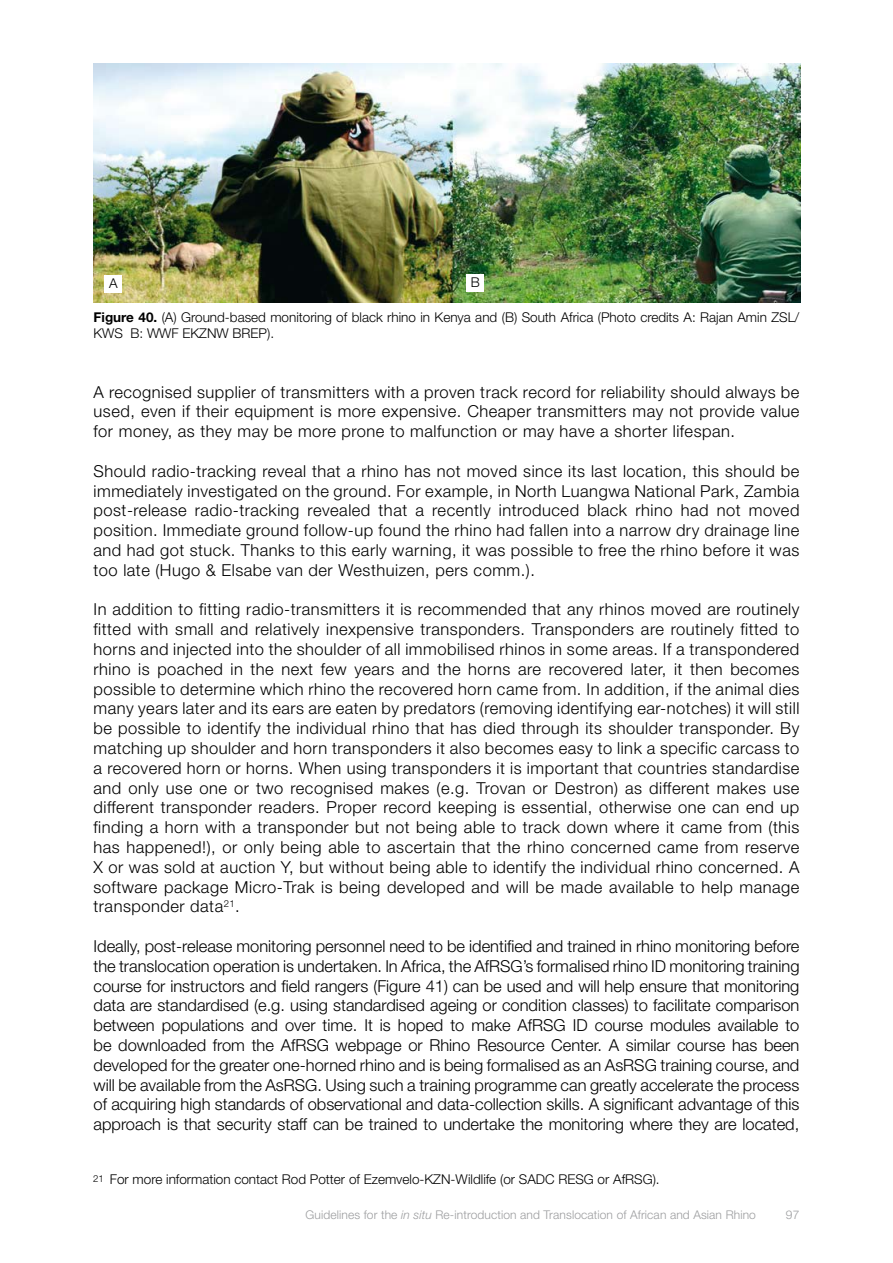
<style>
.page{position:relative;width:893px;height:1263px;background:#fff}
.page>*{position:absolute;margin:0;border:0;box-sizing:border-box;transform-origin:0 0}
.t1{font:300 16.5px/19.8px "Helvetica Neue";letter-spacing:.03em;color:#000;text-align:justify}
.t2{font:300 13.5px/16.2px "Helvetica Neue";color:#000}
.t3{font:300 12px "Helvetica Neue";letter-spacing:.01em;color:#9c9d9f}
.s1{font-weight:700}
.s2{font-style:italic}
</style>
<div class="page">
<img style="left:94px;top:64px;width:706px;height:239px">
<div style="left:105px;top:275px;width:17px;height:17px;background:#fff"></div>
<div style="left:467px;top:275px;width:17px;height:17px;background:#fff"></div>
<p class="t2" style="left:109px;top:275px;width:10px">A</p>
<p class="t2" style="left:471px;top:274px;width:11px">B</p>
<p class="t2" style="left:94px;top:309px;width:707px"><span class="s1">Figure 40.</span> (A) Ground-based monitoring of black rhino in Kenya and (B) South Africa (Photo credits A: Rajan Amin ZSL/<br>KWS B: WWF EKZNW BREP).</p>
<p class="t1" style="left:94px;top:381px;width:707px">A recognised supplier of transmitters with a proven track record for reliability should always be used, even if their equipment is more expensive. Cheaper transmitters may not provide value for money, as they may be more prone to malfunction or may have a shorter lifespan.</p>
<p class="t1" style="left:94px;top:461px;width:707px">Should radio-tracking reveal that a rhino has not moved since its last location, this should be immediately investigated on the ground. For example, in North Luangwa National Park, Zambia post-release radio-tracking revealed that a recently introduced black rhino had not moved position. Immediate ground follow-up found the rhino had fallen into a narrow dry drainage line and had got stuck. Thanks to this early warning, it was possible to free the rhino before it was too late (Hugo &amp; Elsabe van der Westhuizen, pers comm.).</p>
<p class="t1" style="left:94px;top:599px;width:707px">In addition to fitting radio-transmitters it is recommended that any rhinos moved are routinely fitted with small and relatively inexpensive transponders. Transponders are routinely fitted to horns and injected into the shoulder of all immobilised rhinos in some areas. If a transpondered rhino is poached in the next few years and the horns are recovered later, it then becomes possible to determine which rhino the recovered horn came from. In addition, if the animal dies many years later and its ears are eaten by predators (removing identifying ear-notches) it will still be possible to identify the individual rhino that has died through its shoulder transponder. By matching up shoulder and horn transponders it also becomes easy to link a specific carcass to a recovered horn or horns. When using transponders it is important that countries standardise and only use one or two recognised makes (e.g. Trovan or Destron) as different makes use different transponder readers. Proper record keeping is essential, otherwise one can end up finding a horn with a transponder but not being able to track down where it came from (this has happened!), or only being able to ascertain that the rhino concerned came from reserve X or was sold at auction Y, but without being able to identify the individual rhino concerned. A software package Micro-Trak is being developed and will be made available to help manage transponder data<sup>21</sup>.</p>
<p class="t1" style="left:94px;top:936px;width:707px">Ideally, post-release monitoring personnel need to be identified and trained in rhino monitoring before the translocation operation is undertaken. In Africa, the AfRSG’s formalised rhino ID monitoring training course for instructors and field rangers (Figure 41) can be used and will help ensure that monitoring data are standardised (e.g. using standardised ageing or condition classes) to facilitate comparison between populations and over time. It is hoped to make AfRSG ID course modules available to be downloaded from the AfRSG webpage or Rhino Resource Center. A similar course has been developed for the greater one-horned rhino and is being formalised as an AsRSG training course, and will be available from the AsRSG. Using such a training programme can greatly accelerate the process of acquiring high standards of observational and data-collection skills. A significant advantage of this approach is that security staff can be trained to undertake the monitoring where they are located,</p>
<p class="t2" style="left:93px;top:1171px;width:568px"><sup>21</sup> For more information contact Rod Potter of Ezemvelo-KZN-Wildlife (or SADC RESG or AfRSG).</p>
<p class="t3" style="left:305px;top:1207px;width:452px">Guidelines for the <span class="s2">in situ</span> Re-introduction and Translocation of African and Asian Rhino</p>
<p class="t3" style="left:786px;top:1207px;width:15px">97</p>
</div>
